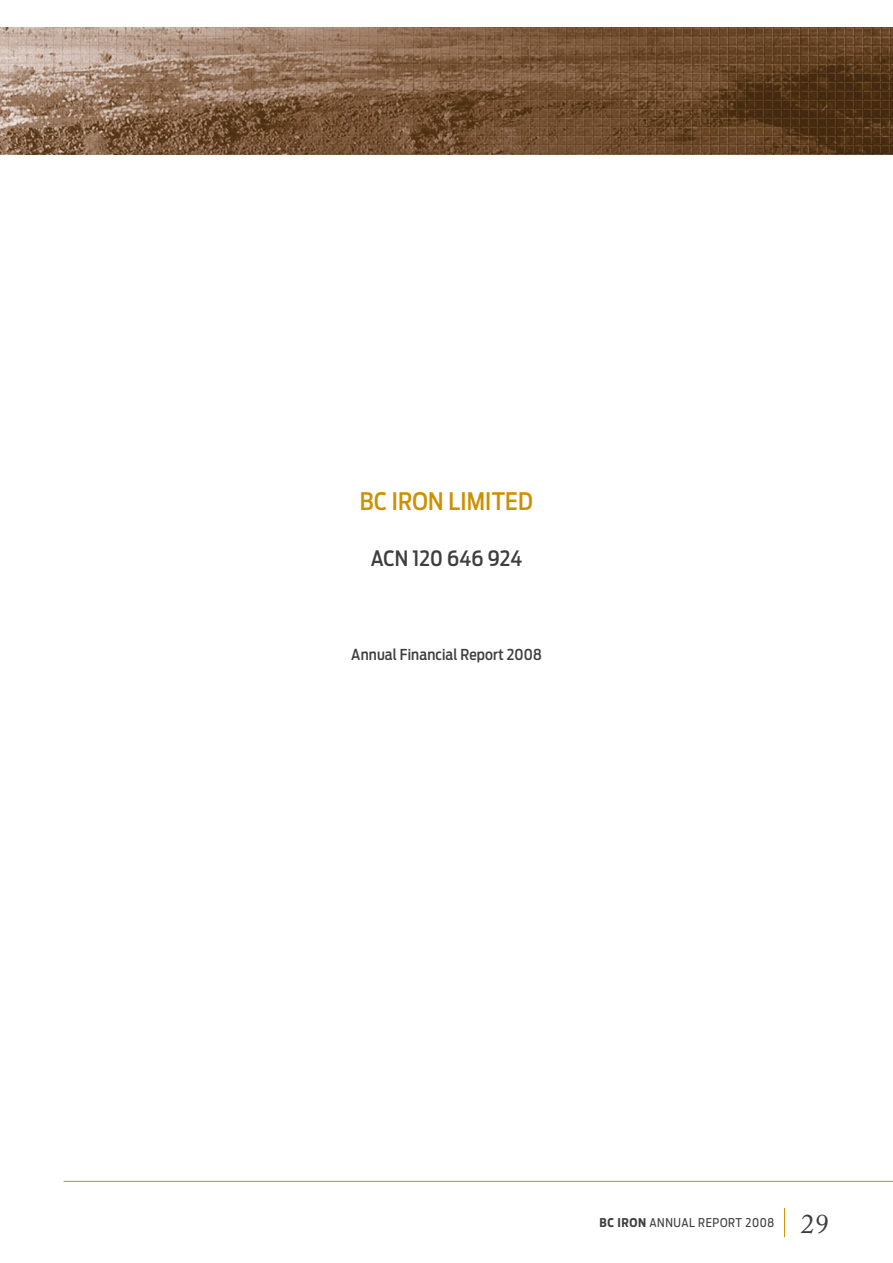
<style>
.page{position:relative;width:893px;height:1263px;background:#fff}
.page>*{position:absolute;margin:0;border:0;box-sizing:border-box;transform-origin:0 0}
.t1{font:27px "Adobe Caslon Pro";color:#3e3e40}
.t2{font:500 24px "Antenna Cond";letter-spacing:.01em;color:#cc9000}
.t3{font:500 21px "Antenna Cond";letter-spacing:.01em;color:#3e3e40}
.t4{font:500 15px "Antenna Cond";letter-spacing:.01em;color:#3e3e40}
.t5{font:12px "Antenna Cond";letter-spacing:.05em;color:#3e3e40}
.s1{font-weight:700}
</style>
<div class="page">
<img style="left:0;top:27px;width:893px;height:128px">
<svg style="left:784px;top:1208px;width:1px;height:29px"></svg>
<hr style="left:64px;top:1181px;width:829px;height:1px;background:#cc9000">
<p class="t2" style="left:360px;top:487px;width:175px">BC Iron Limited</p>
<p class="t3" style="left:371px;top:546px;width:153px">ACN 120 646 924</p>
<p class="t4" style="left:351px;top:646px;width:192px">Annual Financial Report 2008</p>
<p class="t5" style="left:599px;top:1216px;width:176px"><span class="s1">BC IRON</span> ANNUAL REPORT 2008</p>
<p class="t1" style="left:801px;top:1207px;width:30px">29</p>
</div>
